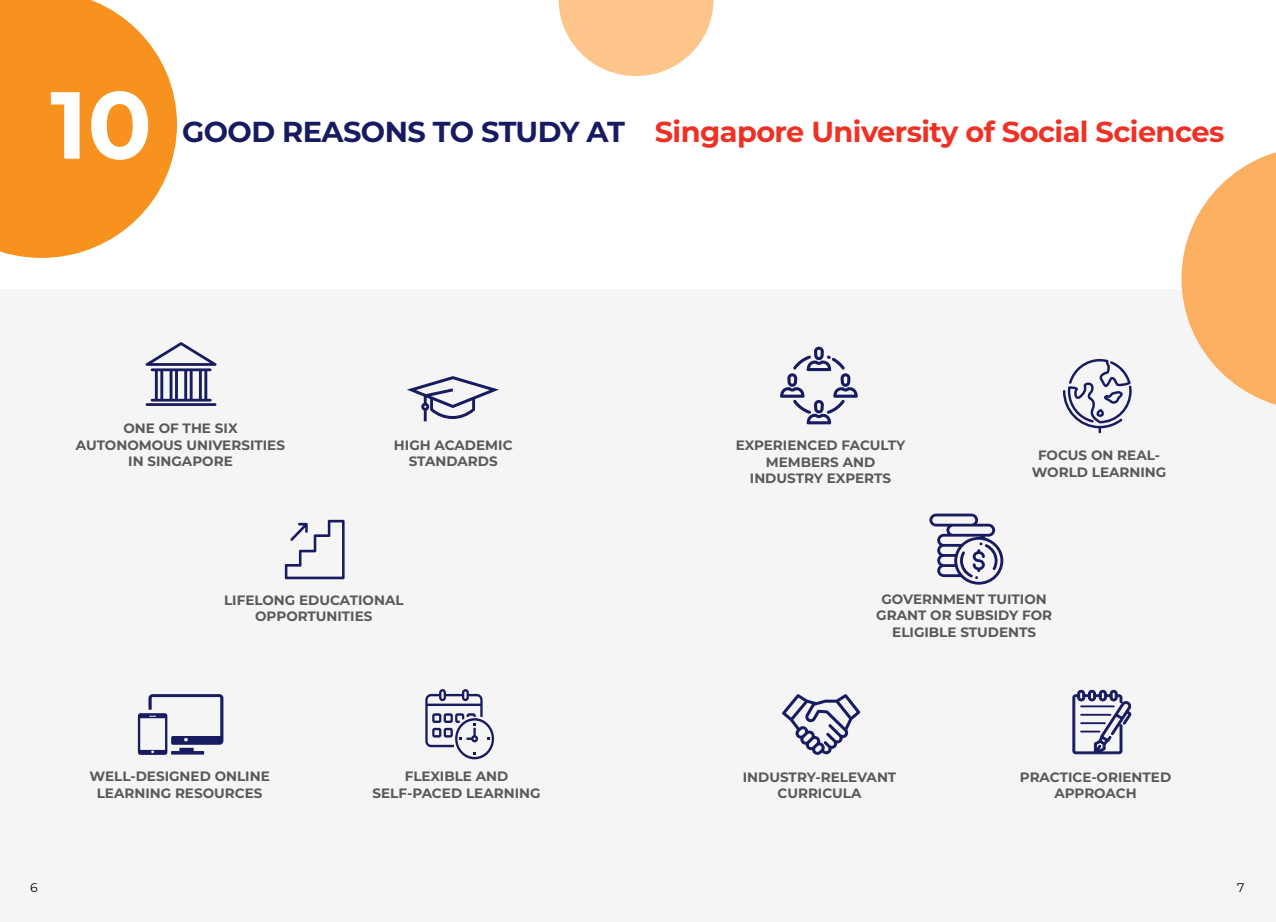
<style>
.page{position:relative;width:1276px;height:922px;background:#fff}
.page>*{position:absolute;margin:0;border:0;box-sizing:border-box;transform-origin:0 0}
.t1{font:700 95px "Montserrat";color:#fff}
.t2{font:700 28.88px "Montserrat";letter-spacing:-.02em;color:#ee3124}
.t3{font:700 13.5px/16.8px "Montserrat";color:#58595b;text-align:center}
.t4{font:12.5px "Montserrat";color:#000}
.s1{color:#171b60}
</style>
<div class="page">
<div style="left:0;top:290px;width:1276px;height:631px;background:#f5f5f5"></div>
<svg style="left:0;top:0;width:177px;height:258px;background:#f8a23f"></svg>
<svg style="left:1181px;top:152px;width:95px;height:253px"></svg>
<svg style="left:558px;top:0;width:155px;height:76px"></svg>
<svg style="left:929px;top:513px;width:74px;height:71px"></svg>
<svg style="left:1072px;top:689px;width:59px;height:64px"></svg>
<hr style="left:1080px;top:705px;width:34px;height:2px;background:#171b60">
<hr style="left:1080px;top:713px;width:31px;height:2px;background:#171b60">
<hr style="left:1080px;top:722px;width:25px;height:2px;background:#171b60">
<hr style="left:1080px;top:730px;width:20px;height:2px;background:#171b60">
<svg style="left:407px;top:376px;width:92px;height:45px"></svg>
<svg style="left:782px;top:694px;width:78px;height:60px"></svg>
<svg style="left:780px;top:346px;width:78px;height:78px"></svg>
<svg style="left:425px;top:689px;width:69px;height:70px"></svg>
<svg style="left:1063px;top:359px;width:68px;height:74px"></svg>
<svg style="left:285px;top:519px;width:59px;height:60px"></svg>
<svg style="left:138px;top:694px;width:85px;height:60px"></svg>
<svg style="left:145px;top:342px;width:71px;height:59px"></svg>
<hr style="left:146px;top:403px;width:70px;height:3px;background:#171b60">
<h1 class="t1" style="left:50px;top:56px;width:103px">10</h1>
<h2 class="t2" style="left:182px;top:111px;width:1043px"><span class="s1">GOOD REASONS TO STUDY AT</span> Singapore University of Social Sciences</h2>
<p class="t3" style="left:76px;top:419px;width:211px">ONE OF THE SIX<br>AUTONOMOUS UNIVERSITIES<br>IN SINGAPORE</p>
<p class="t3" style="left:394px;top:435px;width:120px">HIGH ACADEMIC<br>STANDARDS</p>
<p class="t3" style="left:735px;top:436px;width:171px">EXPERIENCED FACULTY<br>MEMBERS AND<br>INDUSTRY EXPERTS</p>
<p class="t3" style="left:1031px;top:446px;width:136px">FOCUS ON REAL-<br>WORLD LEARNING</p>
<p class="t3" style="left:224px;top:590px;width:181px">LIFELONG EDUCATIONAL<br>OPPORTUNITIES</p>
<p class="t3" style="left:876px;top:589px;width:177px">GOVERNMENT TUITION<br>GRANT OR SUBSIDY FOR<br>ELIGIBLE STUDENTS</p>
<p class="t3" style="left:89px;top:767px;width:182px">WELL-DESIGNED ONLINE<br>LEARNING RESOURCES</p>
<p class="t3" style="left:372px;top:767px;width:169px">FLEXIBLE AND<br>SELF-PACED LEARNING</p>
<p class="t3" style="left:743px;top:767px;width:155px">INDUSTRY-RELEVANT<br>CURRICULA</p>
<p class="t3" style="left:1020px;top:767px;width:153px">PRACTICE-ORIENTED<br>APPROACH</p>
<p class="t4" style="left:30px;top:879px;width:9px">6</p>
<p class="t4" style="left:1237px;top:879px;width:9px">7</p>
</div>
